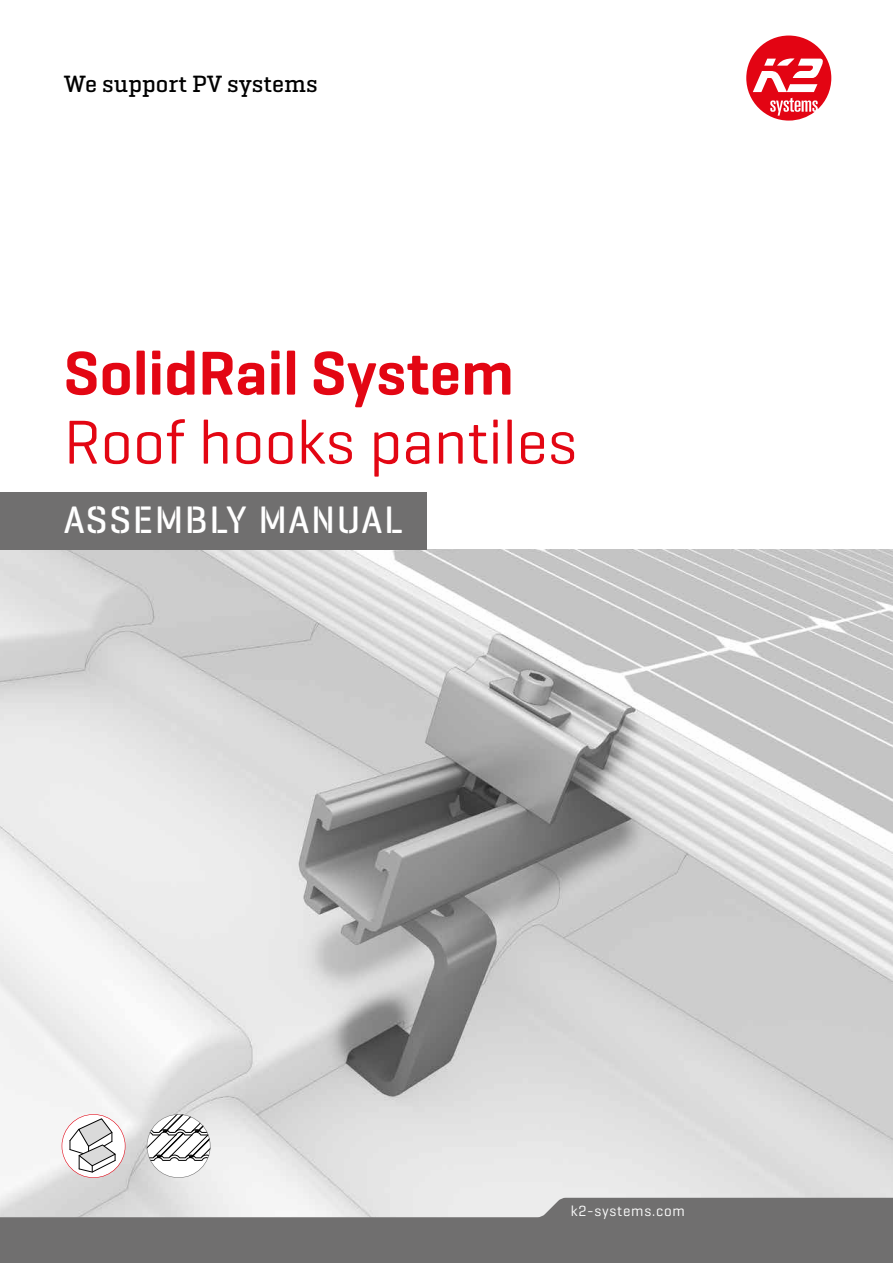
<style>
.page{position:relative;width:893px;height:1263px;background:#fff}
.page>*{position:absolute;margin:0;border:0;box-sizing:border-box;transform-origin:0 0}
.t1{font:63px "K2 Geogrotesque";color:#e30613}
.t2{font:600 63px "K2 Geogrotesque";color:#e30613}
.t3{font:500 39px "K2 Geogrotesque Stencil B";letter-spacing:.04em;color:#fff}
.t4{font:500 24px "K2 Geogrotesque Slab";color:#000}
.t5{font:15px "K2 Geogrotesque";letter-spacing:.05em;color:#fff}
</style>
<div class="page">
<img style="left:0;top:549px;width:893px;height:649px">
<svg style="left:147px;top:1114px;width:63px;height:64px"></svg>
<svg style="left:62px;top:1114px;width:63px;height:64px"></svg>
<svg style="left:0;top:1198px;width:893px;height:65px;background:#858484"></svg>
<svg style="left:746px;top:36px;width:85px;height:85px"></svg>
<div style="left:0;top:492px;width:427px;height:57px;background:#706f6f"></div>
<p class="t4" style="left:64px;top:69px;width:255px">We support PV systems</p>
<h1 class="t2" style="left:64px;top:334px;width:452px">SolidRail System</h1>
<h1 class="t1" style="left:64px;top:403px;width:515px">Roof hooks pantiles</h1>
<h2 class="t3" style="left:64px;top:496px;width:341px">ASSEMBLY MANUAL</h2>
<p class="t5" style="left:571px;top:1201px;width:115px">k2-systems.com</p>
</div>
